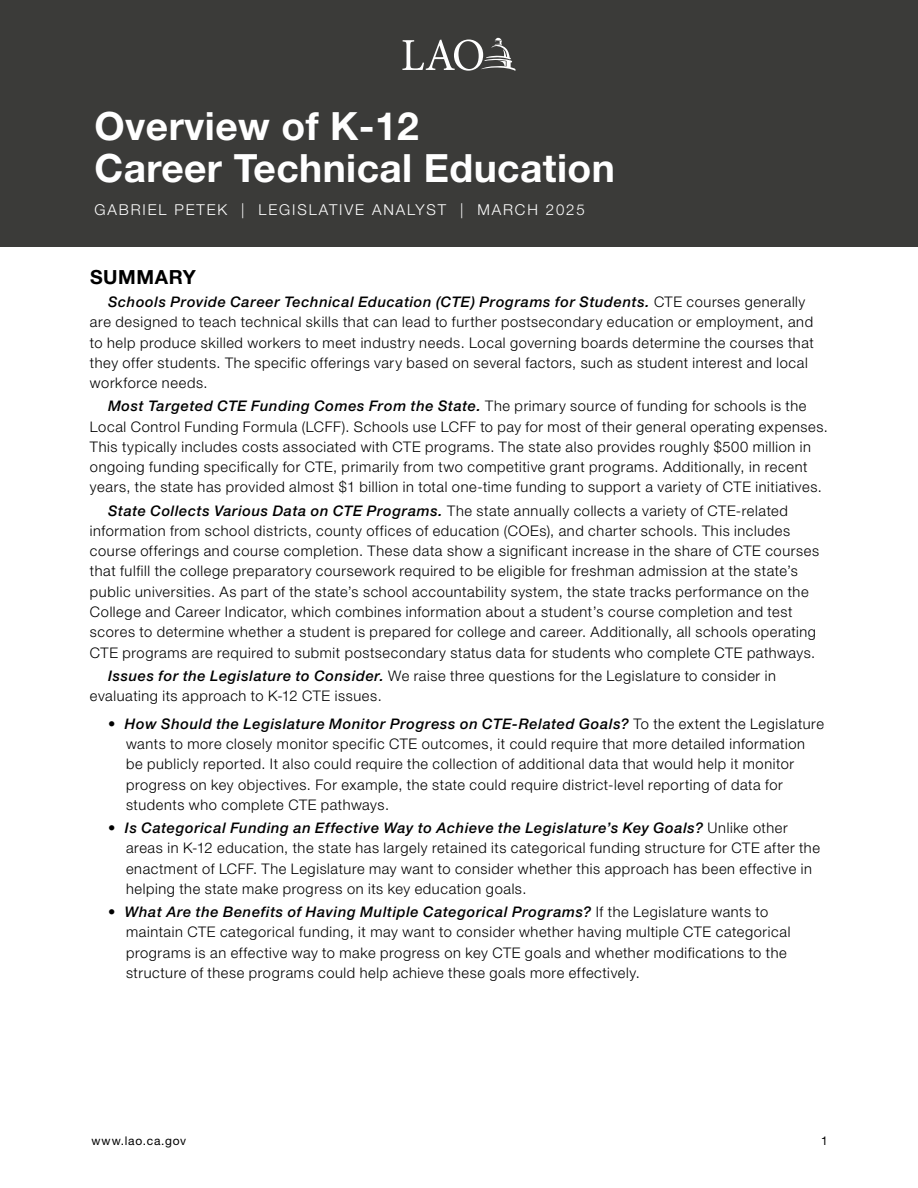
<style>
.page{position:relative;width:918px;height:1188px;background:#fff}
.page>*{position:absolute;margin:0;border:0;box-sizing:border-box;transform-origin:0 0}
.t1{font:700 39px/42px "Helvetica Neue LT Pro";letter-spacing:.01em;color:#fff}
.t2{font:700 19.5px "Helvetica Neue LT Pro";letter-spacing:.03em;color:#000}
.t3{font:300 15px "Helvetica Neue LT Pro";letter-spacing:.125em;color:#fff}
.t4{font:300 14.7px/20.2px "Helvetica Neue LT Pro";letter-spacing:.04em;color:#000}
.t5{font:12px "Helvetica Neue LT Pro";letter-spacing:.065em;color:#000}
.s1{font-weight:500;font-style:italic}
.s2{font-weight:500}
</style>
<div class="page">
<div style="left:0;top:0;width:918px;height:247px;background:#3b3b39"></div>
<svg style="left:402px;top:38px;width:114px;height:33px"></svg>
<h1 class="t1" style="left:94px;top:104px;width:522px">Overview of K-12<br>Career Technical Education</h1>
<p class="t3" style="left:94px;top:201px;width:492px">GABRIEL PETEK | LEGISLATIVE ANALYST | MARCH 2025</p>
<h2 class="t2" style="left:90px;top:265px;width:107px">SUMMARY</h2>
<p class="t4" style="left:90px;top:292px;width:725px;text-indent:18px"><span class="s1">Schools Provide Career Technical Education (CTE) Programs for Students.</span> CTE courses generally are designed to teach technical skills that can lead to further postsecondary education or employment, and to help produce skilled workers to meet industry needs. Local governing boards determine the courses that they offer students. The specific offerings vary based on several factors, such as student interest and local workforce needs.</p>
<p class="t4" style="left:90px;top:396px;width:739px;text-indent:18px"><span class="s1">Most Targeted CTE Funding Comes From the State.</span> The primary source of funding for schools is the Local Control Funding Formula (LCFF). Schools use LCFF to pay for most of their general operating expenses.<br>This typically includes costs associated with CTE programs. The state also provides roughly $500 million in ongoing funding specifically for CTE, primarily from two competitive grant programs. Additionally, in recent years, the state has provided almost $1 billion in total one-time funding to support a variety of CTE initiatives.</p>
<p class="t4" style="left:90px;top:500px;width:731px;text-indent:18px"><span class="s1">State Collects Various Data on CTE Programs.</span> The state annually collects a variety of CTE-related information from school districts, county offices of education (COEs), and charter schools. This includes course offerings and course completion. These data show a significant increase in the share of CTE courses that fulfill the college preparatory coursework required to be eligible for freshman admission at the state’s public universities. As part of the state’s school accountability system, the state tracks performance on the College and Career Indicator, which combines information about a student’s course completion and test scores to determine whether a student is prepared for college and career. Additionally, all schools operating CTE programs are required to submit postsecondary status data for students who complete CTE pathways.</p>
<p class="t4" style="left:90px;top:665px;width:687px;text-indent:18px"><span class="s1">Issues for the Legislature to Consider.</span> We raise three questions for the Legislature to consider in evaluating its approach to K-12 CTE issues.</p>
<p class="t4" style="left:126px;top:713px;width:699px;text-indent:-18px"><span class="s2">•</span> <span class="s1">How Should the Legislature Monitor Progress on CTE-Related Goals?</span> To the extent the Legislature wants to more closely monitor specific CTE outcomes, it could require that more detailed information be publicly reported. It also could require the collection of additional data that would help it monitor progress on key objectives. For example, the state could require district-level reporting of data for students who complete CTE pathways.</p>
<p class="t4" style="left:126px;top:817px;width:695px;text-indent:-18px"><span class="s2">•</span> <span class="s1">Is Categorical Funding an Effective Way to Achieve the Legislature’s Key Goals?</span> Unlike other areas in K-12 education, the state has largely retained its categorical funding structure for CTE after the enactment of LCFF. The Legislature may want to consider whether this approach has been effective in helping the state make progress on its key education goals.</p>
<p class="t4" style="left:126px;top:901px;width:666px;text-indent:-18px"><span class="s2">•</span> <span class="s1">What Are the Benefits of Having Multiple Categorical Programs?</span> If the Legislature wants to maintain CTE categorical funding, it may want to consider whether having multiple CTE categorical programs is an effective way to make progress on key CTE goals and whether modifications to the structure of these programs could help achieve these goals more effectively.</p>
<p class="t5" style="left:92px;top:1133px;width:96px">www.lao.ca.gov</p>
<p class="t5" style="left:821px;top:1134px;width:8px">1</p>
</div>
